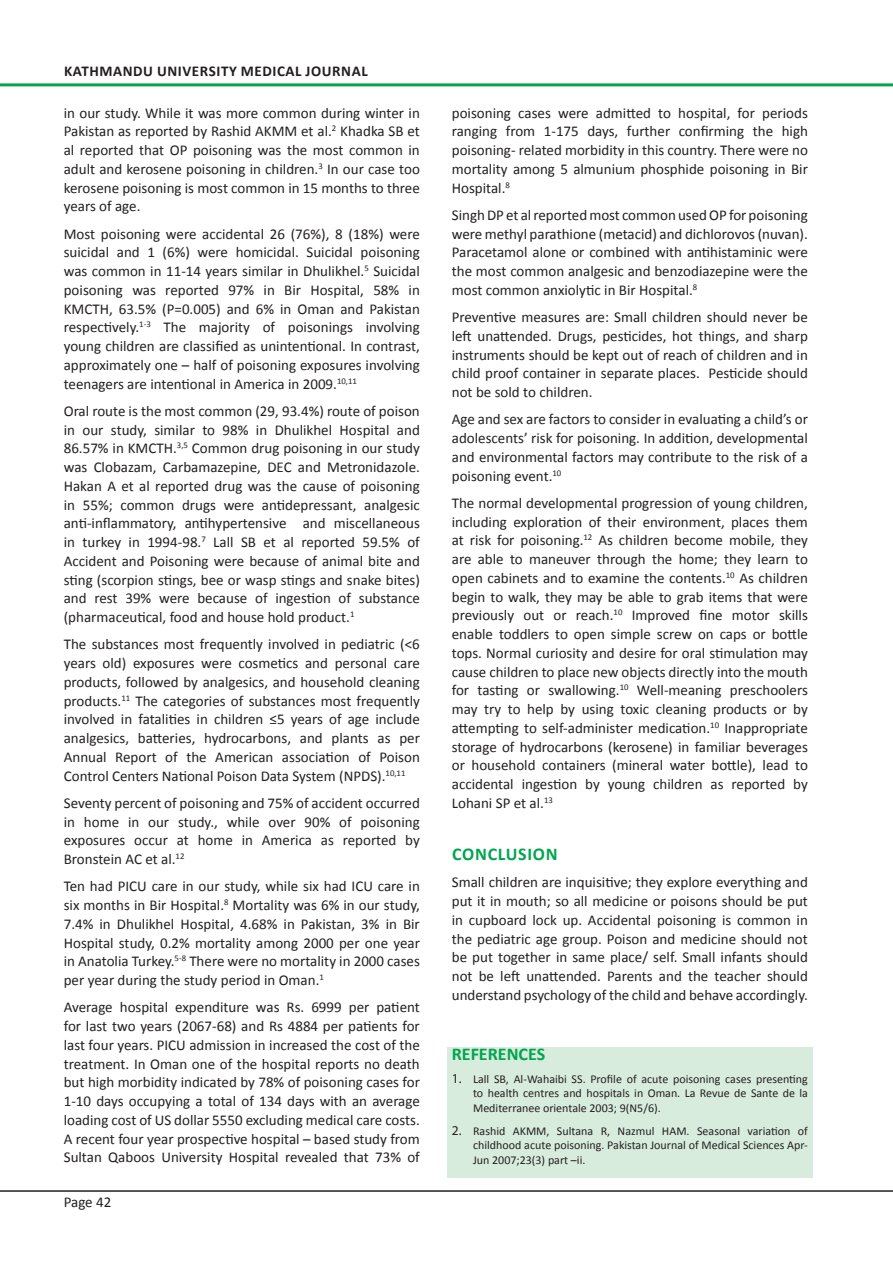
<style>
.page{position:relative;width:893px;height:1263px;background:#fff}
.page>*{position:absolute;margin:0;border:0;box-sizing:border-box;transform-origin:0 0}
.Heading_2_-_Sub_head{font:700 18px "Calibri";letter-spacing:.04em;color:#00a54f}
.Normal_Text{font:700 18px "Calibri";color:#00a54f}
.Normal_Text-2{font:15px/18.8px "Calibri";color:#231f20;text-align:justify}
.t1{font:700 15px "Calibri";letter-spacing:.04em;color:#231f20}
.Refrence_Text{font:12px/14.4px "Calibri";color:#231f20;text-align:justify}
.s1{font-family:"Myriad Pro";font-size:13.5px}
</style>
<div class="page">
<hr style="left:0;top:1190px;width:893px;height:2px;background:#231f20">
<hr style="left:0;top:83px;width:893px;height:3px;background:#00a54f">
<div style="left:447px;top:1048px;width:366px;height:130px;background:#d8ecdd"></div>
<p class="t1" style="left:64px;top:61px;width:305px">KATHMANDU UNIVERSITY MEDICAL JOURNAL</p>
<p class="Normal_Text-2" style="left:64px;top:103px;width:358px">in our study. While it was more common during winter in Pakistan as reported by Rashid AKMM et al.<sup>2</sup> Khadka SB et al reported that OP poisoning was the most common in adult and kerosene poisoning in children.<sup>3</sup> In our case too kerosene poisoning is most common in 15 months to three years of age.</p>
<p class="Normal_Text-2" style="left:64px;top:224px;width:358px">Most poisoning were accidental 26 (76%), 8 (18%) were suicidal and 1 (6%) were homicidal. Suicidal poisoning was common in 11-14 years similar in Dhulikhel.<sup>5</sup> Suicidal poisoning was reported 97% in Bir Hospital, 58% in KMCTH, 63.5% (P=0.005) and 6% in Oman and Pakistan respectively.<sup>1-3</sup> The majority of poisonings involving young children are classified as unintentional. In contrast, approximately one – half of poisoning exposures involving teenagers are intentional in America in 2009.<sup>10,11</sup></p>
<p class="Normal_Text-2" style="left:64px;top:402px;width:358px">Oral route is the most common (29, 93.4%) route of poison in our study, similar to 98% in Dhulikhel Hospital and 86.57% in KMCTH.<sup>3,5</sup> Common drug poisoning in our study was Clobazam, Carbamazepine, DEC and Metronidazole.<br>Hakan A et al reported drug was the cause of poisoning in 55%; common drugs were antidepressant, analgesic anti-inflammatory, antihypertensive and miscellaneous in turkey in 1994-98.<sup>7</sup> Lall SB et al reported 59.5% of Accident and Poisoning were because of animal bite and sting (scorpion stings, bee or wasp stings and snake bites) and rest 39% were because of ingestion of substance (pharmaceutical, food and house hold product.<sup>1</sup></p>
<p class="Normal_Text-2" style="left:64px;top:635px;width:358px">The substances most frequently involved in pediatric (&lt;6 years old) exposures were cosmetics and personal care products, followed by analgesics, and household cleaning products.<sup>11</sup> The categories of substances most frequently involved in fatalities in children ≤5 years of age include analgesics, batteries, hydrocarbons, and plants as per Annual Report of the American association of Poison Control Centers National Poison Data System (NPDS).<sup>10,11</sup></p>
<p class="Normal_Text-2" style="left:64px;top:794px;width:358px">Seventy percent of poisoning and 75% of accident occurred in home in our study., while over 90% of poisoning exposures occur at home in America as reported by Bronstein AC et al.<sup>12</sup></p>
<p class="Normal_Text-2" style="left:64px;top:877px;width:358px">Ten had PICU care in our study, while six had ICU care in six months in Bir Hospital.<sup>8</sup> Mortality was 6% in our study, 7.4% in Dhulikhel Hospital, 4.68% in Pakistan, 3% in Bir Hospital study, 0.2% mortality among 2000 per one year in Anatolia Turkey.<sup>5-8</sup> There were no mortality in 2000 cases per year during the study period in Oman.<sup>1</sup></p>
<p class="Normal_Text-2" style="left:64px;top:998px;width:358px">Average hospital expenditure was Rs. 6999 per patient for last two years (2067-68) and Rs 4884 per patients for last four years. PICU admission in increased the cost of the treatment. In Oman one of the hospital reports no death but high morbidity indicated by 78% of poisoning cases for 1-10 days occupying a total of 134 days with an average loading cost of US dollar 5550 excluding medical care costs.<br>A recent four year prospective hospital – based study from Sultan Qaboos University Hospital revealed that 73% of</p>
<p class="Normal_Text-2" style="left:64px;top:1193px;width:49px">Page 42</p>
<p class="Normal_Text-2" style="left:452px;top:103px;width:358px">poisoning cases were admitted to hospital, for periods ranging from 1-175 days, further confirming the high poisoning- related morbidity in this country. There were no mortality among 5 almunium phosphide poisoning in Bir Hospital.<sup>8</sup></p>
<p class="Normal_Text-2" style="left:452px;top:206px;width:358px">Singh DP et al reported most common used OP for poisoning were methyl parathione (metacid) and dichlorovos (nuvan).<br>Paracetamol alone or combined with antihistaminic were the most common analgesic and benzodiazepine were the most common anxiolytic in Bir Hospital.<sup>8</sup></p>
<p class="Normal_Text-2" style="left:452px;top:308px;width:358px">Preventive measures are: Small children should never be left unattended. Drugs, pesticides, hot things, and sharp instruments should be kept out of reach of children and in child proof container in separate places. Pesticide should not be sold to children.</p>
<p class="Normal_Text-2" style="left:452px;top:410px;width:358px">Age and sex are factors to consider in evaluating a child’s or adolescents’ risk for poisoning. In addition, developmental and environmental factors may contribute to the risk of a poisoning event.<sup>10</sup></p>
<p class="Normal_Text-2" style="left:452px;top:494px;width:358px">The normal developmental progression of young children, including exploration of their environment, places them at risk for poisoning.<sup>12</sup> As children become mobile, they are able to maneuver through the home; they learn to open cabinets and to examine the contents.<sup>10</sup> As children begin to walk, they may be able to grab items that were previously out or reach.<sup>10</sup> Improved fine motor skills enable toddlers to open simple screw on caps or bottle tops. Normal curiosity and desire for oral stimulation may cause children to place new objects directly into the mouth for tasting or swallowing.<sup>10</sup> Well-meaning preschoolers may try to help by using toxic cleaning products or by attempting to self-administer medication.<sup>10</sup> Inappropriate storage of hydrocarbons (kerosene) in familiar beverages or household containers (mineral water bottle), lead to accidental ingestion by young children as reported by Lohani SP et al.<sup>13</sup></p>
<p class="Heading_2_-_Sub_head" style="left:452px;top:843px;width:107px">CONCLUSION</p>
<p class="Normal_Text-2" style="left:452px;top:873px;width:358px">Small children are inquisitive; they explore everything and put it in mouth; so all medicine or poisons should be put in cupboard lock up. Accidental poisoning is common in the pediatric age group. Poison and medicine should not be put together in same place/ self. Small infants should not be left unattended. Parents and the teacher should understand psychology of the child and behave accordingly.</p>
<p class="Normal_Text" style="left:452px;top:1043px;width:95px">REFERENCES</p>
<p class="Refrence_Text" style="left:473px;top:1072px;width:336px;text-indent:-21px"><span class="s1">1.</span> Lall SB, Al-Wahaibi SS. Profile of acute poisoning cases presenting to health centres and hospitals in Oman. La Revue de Sante de la Mediterranee orientale 2003; 9(N5/6).</p>
<p class="Refrence_Text" style="left:473px;top:1124px;width:336px;text-indent:-21px"><span class="s1">2.</span> Rashid AKMM, Sultana R, Nazmul HAM. Seasonal variation of childhood acute poisoning. Pakistan Journal of Medical Sciences Apr-Jun 2007;23(3) part –ii.</p>
</div>
